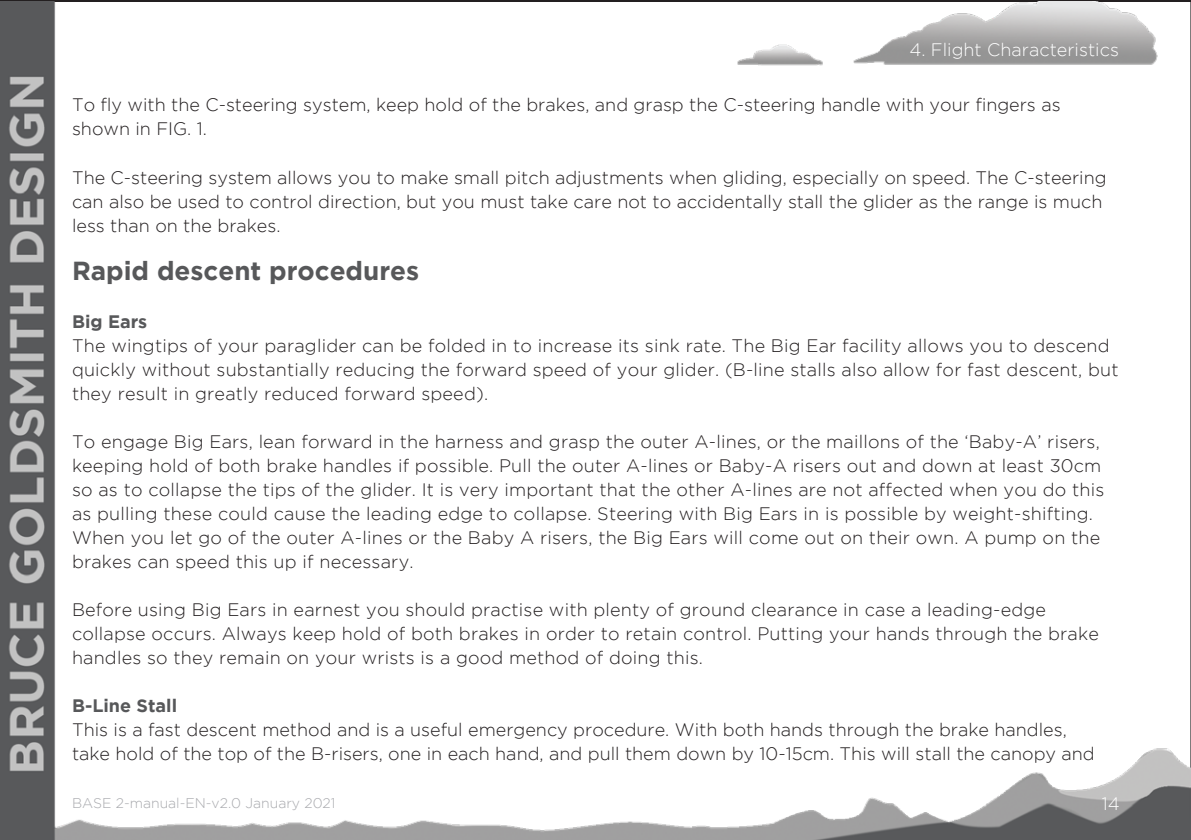
<style>
.page{position:relative;width:1191px;height:840px;background:#fff}
.page>*{position:absolute;margin:0;border:0;box-sizing:border-box;transform-origin:0 0}
.Body_text{font:700 26px "Gotham";color:#57585a}
.Body_text-2{font:300 18px/24px "Gotham";letter-spacing:.01em;color:#231f20}
.Header-R{font:300 18px "Gotham";color:#fff}
.Cross_head{font:700 18px "Gotham";color:#57585a}
.t1{font:300 14px "Gotham";color:#a8a9ad}
</style>
<div class="page">
<img style="left:0;top:1px;width:1191px;height:838px">
<p class="Header-R" style="left:909px;top:39px;width:211px">4. Flight Characteristics</p>
<p class="Body_text-2" style="left:72px;top:93px;width:990px">To fly with the C-steering system, keep hold of the brakes, and grasp the C-steering handle with your fingers as shown in FIG. 1.</p>
<p class="Body_text-2" style="left:72px;top:165px;width:1036px">The C-steering system allows you to make small pitch adjustments when gliding, especially on speed. The C-steering can also be used to control direction, but you must take care not to accidentally stall the glider as the range is much less than on the brakes.</p>
<p class="Body_text" style="left:72px;top:255px;width:349px">Rapid descent procedures</p>
<p class="Cross_head" style="left:72px;top:311px;width:77px">Big Ears</p>
<p class="Body_text-2" style="left:72px;top:333px;width:1048px">The wingtips of your paraglider can be folded in to increase its sink rate. The Big Ear facility allows you to descend quickly without substantially reducing the forward speed of your glider. (B-line stalls also allow for fast descent, but they result in greatly reduced forward speed).</p>
<p class="Body_text-2" style="left:72px;top:429px;width:1034px">To engage Big Ears, lean forward in the harness and grasp the outer A-lines, or the maillons of the ‘Baby-A’ risers, keeping hold of both brake handles if possible. Pull the outer A-lines or Baby-A risers out and down at least 30cm so as to collapse the tips of the glider. It is very important that the other A-lines are not affected when you do this as pulling these could cause the leading edge to collapse. Steering with Big Ears in is possible by weight-shifting.<br>When you let go of the outer A-lines or the Baby A risers, the Big Ears will come out on their own. A pump on the brakes can speed this up if necessary.</p>
<p class="Body_text-2" style="left:72px;top:597px;width:1028px">Before using Big Ears in earnest you should practise with plenty of ground clearance in case a leading-edge collapse occurs. Always keep hold of both brakes in order to retain control. Putting your hands through the brake handles so they remain on your wrists is a good method of doing this.</p>
<p class="Cross_head" style="left:72px;top:695px;width:107px">B-Line Stall</p>
<p class="Body_text-2" style="left:72px;top:717px;width:1024px">This is a fast descent method and is a useful emergency procedure. With both hands through the brake handles, take hold of the top of the B-risers, one in each hand, and pull them down by 10-15cm. This will stall the canopy and</p>
<p class="t1" style="left:72px;top:795px;width:265px">BASE 2-manual-EN-v2.0 January 2021</p>
<p class="Header-R" style="left:1101px;top:793px;width:19px">14</p>
</div>
